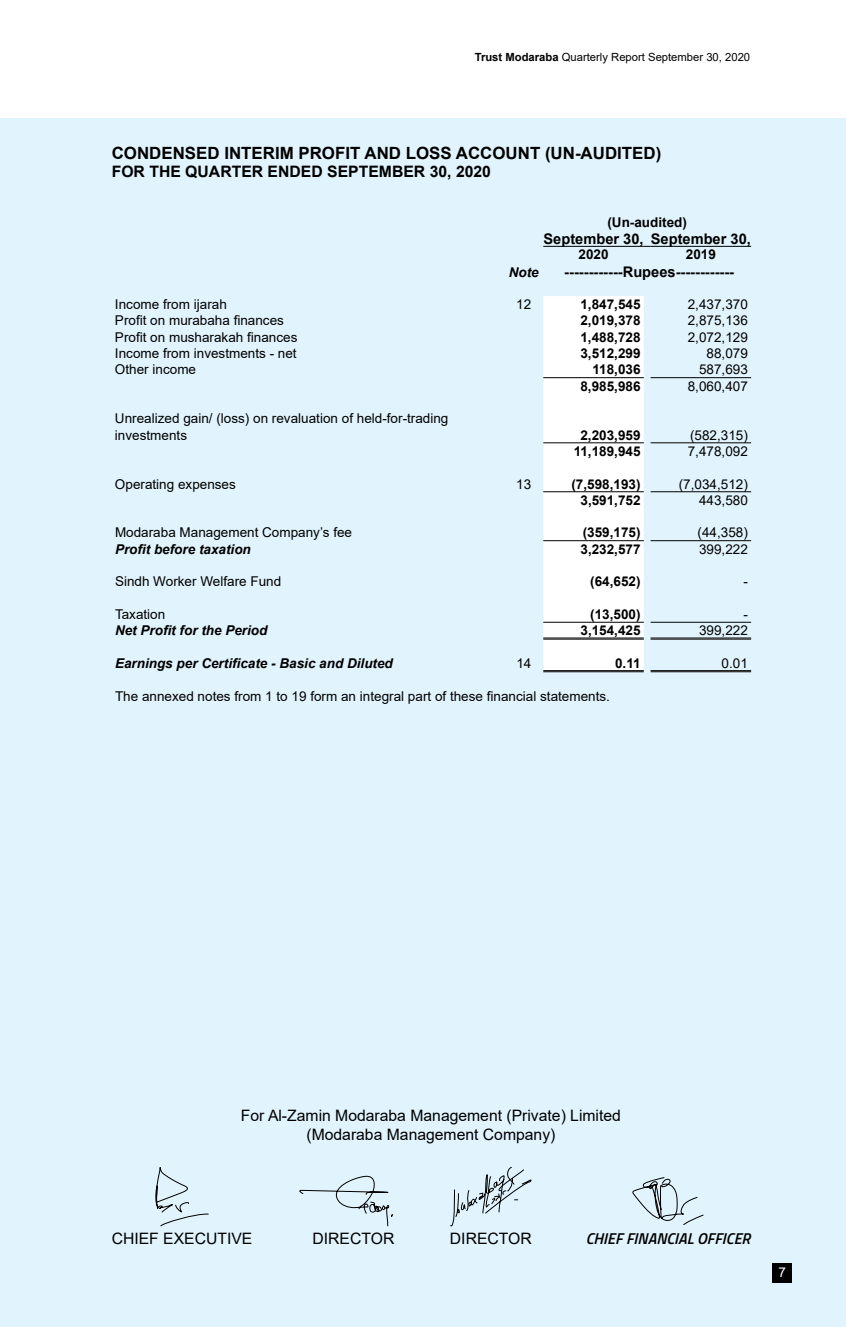
<style>
.page{position:relative;width:846px;height:1327px;background:#fff}
.page>*{position:absolute;margin:0;border:0;box-sizing:border-box;transform-origin:0 0}
.t1{font:700 16.88px "Arial";color:#000}
.t2{font:15.75px/18.9px "Arial";color:#000;text-align:center}
.t3{font:700 15.75px "Arial";color:#000}
.t4{font:italic 600 15.75px "Titillium";color:#000}
.t5{font:700 14.62px "Arial";color:#000}
.t6{font:13.5px/16.2px "Arial";color:#000}
.t7{font:700 13.5px "Arial";color:#000}
.t8{font:italic 700 13.5px "Arial";color:#000}
.t9{font:13.5px "Arial";color:#fff}
.t10{font:11.25px "Arial";color:#000}
.s1{font-weight:700}
</style>
<div class="page">
<div style="left:0;top:118px;width:845px;height:1209px;background:#e1f4fd"></div>
<div style="left:772px;top:1263px;width:19px;height:19px;background:#000"></div>
<div style="left:543px;top:296px;width:100px;height:374px;background:#fff"></div>
<hr style="left:543px;top:638px;width:100px;height:1px;background:#fff">
<hr style="left:650px;top:638px;width:100px;height:1px;background:#fff">
<hr style="left:543px;top:377px;width:100px;height:1px;background:#000">
<hr style="left:650px;top:377px;width:100px;height:1px;background:#000">
<hr style="left:543px;top:442px;width:100px;height:1px;background:#000">
<hr style="left:650px;top:442px;width:100px;height:1px;background:#000">
<hr style="left:543px;top:491px;width:100px;height:1px;background:#000">
<hr style="left:650px;top:491px;width:100px;height:1px;background:#000">
<hr style="left:543px;top:540px;width:100px;height:1px;background:#000">
<hr style="left:650px;top:540px;width:100px;height:1px;background:#000">
<hr style="left:543px;top:622px;width:100px;height:1px;background:#000">
<hr style="left:650px;top:622px;width:100px;height:1px;background:#000">
<hr style="left:543px;top:637px;width:100px;height:1px;background:#000">
<hr style="left:543px;top:639px;width:100px;height:1px;background:#000">
<hr style="left:650px;top:637px;width:100px;height:1px;background:#000">
<hr style="left:650px;top:639px;width:100px;height:1px;background:#000">
<hr style="left:650px;top:670px;width:100px;height:1px;background:#000">
<hr style="left:650px;top:671px;width:100px;height:1px;background:#000">
<hr style="left:543px;top:670px;width:100px;height:1px;background:#000">
<hr style="left:543px;top:671px;width:100px;height:1px;background:#000">
<hr style="left:543px;top:246px;width:100px;height:1px;background:#000">
<hr style="left:650px;top:246px;width:100px;height:1px;background:#000">
<svg style="left:450px;top:1167px;width:82px;height:60px"></svg>
<svg style="left:155px;top:1167px;width:54px;height:60px"></svg>
<svg style="left:299px;top:1175px;width:94px;height:52px"></svg>
<svg style="left:632px;top:1177px;width:72px;height:48px"></svg>
<p class="t10" style="left:474px;top:49px;width:277px"><span class="s1">Trust Modaraba</span> Quarterly Report September 30, 2020</p>
<p class="t1" style="left:112px;top:141px;width:551px">CONDENSED INTERIM PROFIT AND LOSS ACCOUNT (UN-AUDITED)</p>
<p class="t3" style="left:112px;top:161px;width:380px">FOR THE QUARTER ENDED SEPTEMBER 30, 2020</p>
<p class="t7" style="left:607px;top:212px;width:81px">(Un-audited)</p>
<p class="t5" style="left:543px;top:228px;width:209px">September 30, September 30,</p>
<p class="t7" style="left:578px;top:245px;width:32px">2020</p>
<p class="t7" style="left:685px;top:245px;width:32px">2019</p>
<p class="t8" style="left:508px;top:263px;width:31px">Note</p>
<p class="t5" style="left:564px;top:261px;width:171px">------------Rupees------------</p>
<p class="t6" style="left:115px;top:296px;width:113px">Income from ijarah</p>
<p class="t6" style="left:516px;top:296px;width:17px">12</p>
<p class="t7" style="left:580px;top:295px;width:62px">1,847,545</p>
<p class="t6" style="left:687px;top:296px;width:62px">2,437,370</p>
<p class="t6" style="left:115px;top:312px;width:170px">Profit on murabaha finances</p>
<p class="t7" style="left:580px;top:311px;width:62px">2,019,378</p>
<p class="t6" style="left:687px;top:312px;width:62px">2,875,136</p>
<p class="t6" style="left:115px;top:329px;width:184px">Profit on musharakah finances</p>
<p class="t7" style="left:580px;top:327px;width:62px">1,488,728</p>
<p class="t6" style="left:687px;top:329px;width:62px">2,072,129</p>
<p class="t6" style="left:115px;top:345px;width:183px">Income from investments - net</p>
<p class="t7" style="left:580px;top:344px;width:62px">3,512,299</p>
<p class="t6" style="left:706px;top:345px;width:43px">88,079</p>
<p class="t6" style="left:115px;top:361px;width:83px">Other income</p>
<p class="t7" style="left:592px;top:360px;width:50px">118,036</p>
<p class="t6" style="left:698px;top:361px;width:50px">587,693</p>
<p class="t7" style="left:580px;top:376px;width:62px">8,985,986</p>
<p class="t6" style="left:687px;top:378px;width:62px">8,060,407</p>
<p class="t6" style="left:115px;top:410px;width:335px">Unrealized gain/ (loss) on revaluation of held-for-trading investments</p>
<p class="t7" style="left:580px;top:425px;width:62px">2,203,959</p>
<p class="t6" style="left:689px;top:427px;width:59px">(582,315)</p>
<p class="t7" style="left:573px;top:441px;width:68px">11,189,945</p>
<p class="t6" style="left:687px;top:443px;width:62px">7,478,092</p>
<p class="t6" style="left:115px;top:475px;width:122px">Operating expenses</p>
<p class="t6" style="left:516px;top:475px;width:17px">13</p>
<p class="t7" style="left:571px;top:474px;width:71px">(7,598,193)</p>
<p class="t6" style="left:678px;top:475px;width:71px">(7,034,512)</p>
<p class="t7" style="left:580px;top:490px;width:62px">3,591,752</p>
<p class="t6" style="left:698px;top:492px;width:50px">443,580</p>
<p class="t6" style="left:115px;top:524px;width:238px">Modaraba Management Company’s fee</p>
<p class="t7" style="left:582px;top:523px;width:59px">(359,175)</p>
<p class="t6" style="left:697px;top:524px;width:52px">(44,358)</p>
<p class="t8" style="left:115px;top:540px;width:137px">Profit before taxation</p>
<p class="t7" style="left:580px;top:539px;width:62px">3,232,577</p>
<p class="t6" style="left:698px;top:541px;width:50px">399,222</p>
<p class="t6" style="left:115px;top:573px;width:168px">Sindh Worker Welfare Fund</p>
<p class="t7" style="left:590px;top:572px;width:52px">(64,652)</p>
<p class="t6" style="left:743px;top:573px;width:6px">-</p>
<p class="t6" style="left:115px;top:606px;width:52px">Taxation</p>
<p class="t7" style="left:590px;top:605px;width:52px">(13,500)</p>
<p class="t6" style="left:743px;top:606px;width:6px">-</p>
<p class="t8" style="left:115px;top:621px;width:154px">Net Profit for the Period</p>
<p class="t7" style="left:580px;top:621px;width:62px">3,154,425</p>
<p class="t6" style="left:698px;top:622px;width:50px">399,222</p>
<p class="t8" style="left:115px;top:654px;width:279px">Earnings per Certificate - Basic and Diluted</p>
<p class="t6" style="left:516px;top:655px;width:17px">14</p>
<p class="t7" style="left:614px;top:654px;width:27px">0.11</p>
<p class="t6" style="left:721px;top:655px;width:28px">0.01</p>
<p class="t6" style="left:115px;top:687px;width:496px">The annexed notes from 1 to 19 form an integral part of these financial statements.</p>
<p class="t2" style="left:241px;top:1105px;width:381px">For Al-Zamin Modaraba Management (Private) Limited (Modaraba Management Company)</p>
<p class="t2" style="left:112px;top:1229px;width:142px">CHIEF EXECUTIVE</p>
<p class="t2" style="left:312px;top:1229px;width:83px">DIRECTOR</p>
<p class="t2" style="left:449px;top:1229px;width:83px">DIRECTOR</p>
<p class="t4" style="left:585px;top:1226px;width:166px">CHIEF FINANCIAL OFFICER</p>
<p class="t9" style="left:778px;top:1263px;width:9px">7</p>
</div>
